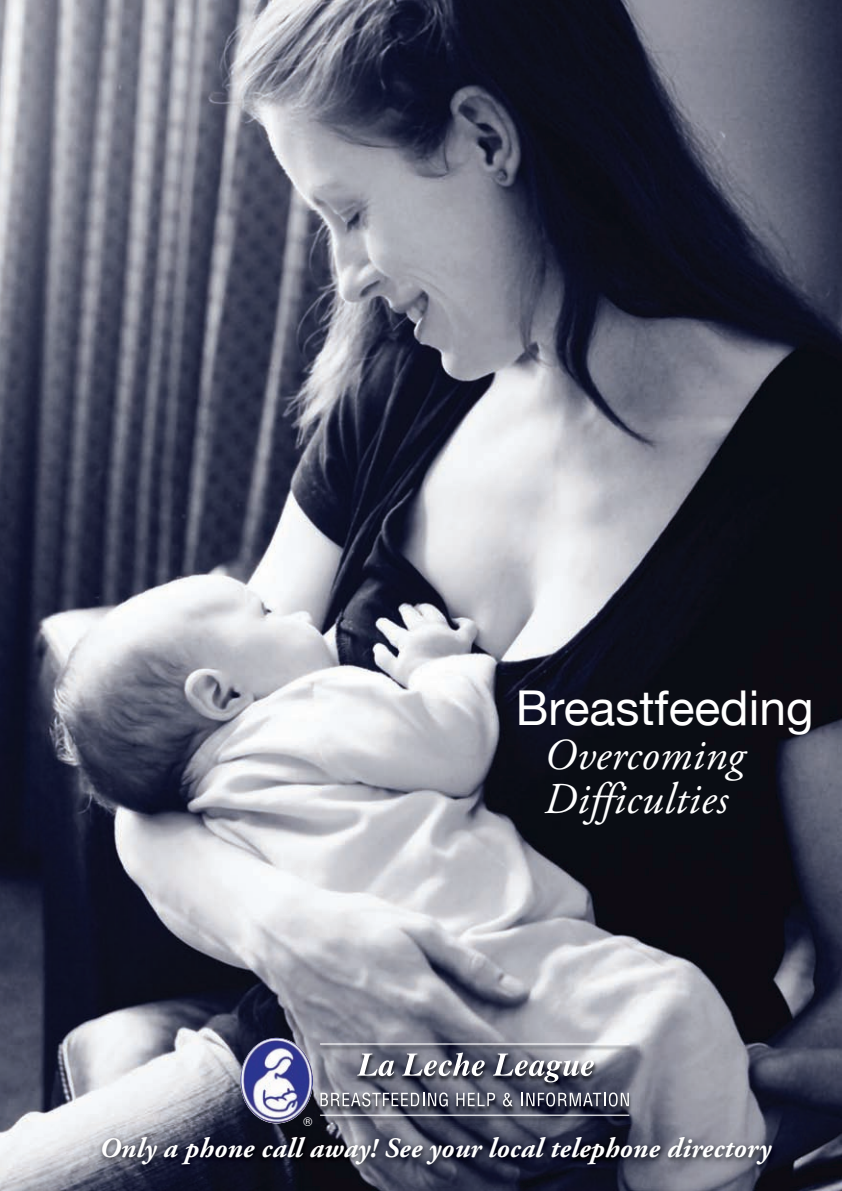
<style>
.page{position:relative;width:842px;height:1191px;background:#fff}
.page>*{position:absolute;margin:0;border:0;box-sizing:border-box;transform-origin:0 0}
.t1{font:48px "Helvetica Neue";color:#fff}
.t2{font:italic 44px/44px "Adobe Garamond Pro";letter-spacing:.01em;color:#fff}
.t3{font:italic 700 28px "Adobe Garamond Pro";letter-spacing:.01em;color:#fff}
.t4{font:12px "Helvetica";color:#fff}
</style>
<div class="page">
<img style="left:0;top:0;width:842px;height:1191px">
<img style="left:44px;top:1124px;width:758px;height:67px">
<img style="left:314px;top:1032px;width:326px;height:98px">
<svg style="left:357px;top:1053px;width:37px;height:23px"></svg>
<svg style="left:402px;top:1052px;width:83px;height:24px"></svg>
<svg style="left:493px;top:1053px;width:101px;height:29px"></svg>
<svg style="left:320px;top:1092px;width:128px;height:14px"></svg>
<svg style="left:456px;top:1092px;width:39px;height:14px"></svg>
<svg style="left:503px;top:1092px;width:10px;height:14px"></svg>
<svg style="left:521px;top:1092px;width:108px;height:14px"></svg>
<hr style="left:320px;top:1043px;width:309px;height:1px;background:#fff">
<hr style="left:320px;top:1114px;width:309px;height:1px;background:#fff">
<img style="left:240px;top:1037px;width:73px;height:86px;border-radius:50%">
<p class="t4" style="left:303px;top:1116px;width:10px">®</p>
<h1 class="t1" style="left:516px;top:679px;width:299px">Breastfeeding</h1>
<h2 class="t2" style="left:544px;top:736px;width:202px">Overcoming<br>Difficulties</h2>
<p class="t3" style="left:99px;top:1136px;width:673px">Only a phone call away! See your local telephone directory</p>
</div>
